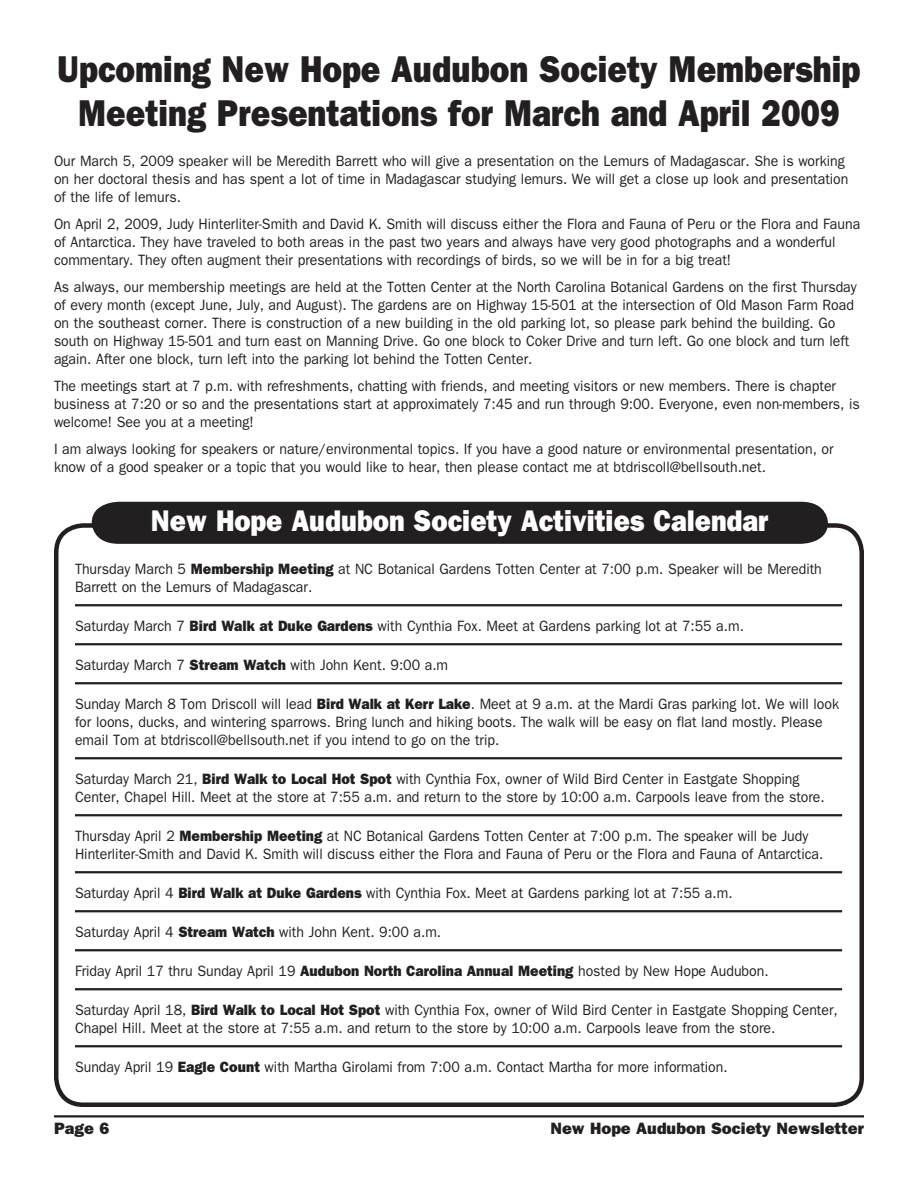
<style>
.page{position:relative;width:918px;height:1188px;background:#fff}
.page>*{position:absolute;margin:0;border:0;box-sizing:border-box;transform-origin:0 0}
.t1{font:800 37.5px/43.5px "Franklin Gothic";color:#231f20;text-align:center;scale:.87 1}
.t2{font:800 30px "Franklin Gothic";color:#fff;scale:.9 1}
.t3{font:800 16.5px "Franklin Gothic";color:#231f20}
.t4{font:15px/18px "Franklin Gothic";color:#231f20;scale:.94 1}
.s1{font-weight:800}
</style>
<div class="page">
<div style="left:54px;top:523px;width:810px;height:584px;border:4px solid #231f20;border-radius:27px"></div>
<hr style="left:75px;top:604px;width:767px;height:2px;background:#231f20">
<hr style="left:75px;top:643px;width:767px;height:2px;background:#231f20">
<hr style="left:75px;top:682px;width:767px;height:2px;background:#231f20">
<hr style="left:75px;top:757px;width:767px;height:2px;background:#231f20">
<hr style="left:75px;top:814px;width:767px;height:2px;background:#231f20">
<hr style="left:75px;top:871px;width:767px;height:2px;background:#231f20">
<hr style="left:75px;top:910px;width:767px;height:2px;background:#231f20">
<hr style="left:75px;top:949px;width:767px;height:2px;background:#231f20">
<hr style="left:75px;top:988px;width:767px;height:2px;background:#231f20">
<hr style="left:75px;top:1045px;width:767px;height:2px;background:#231f20">
<div style="left:92px;top:502px;width:736px;height:42px;background:#231f20"></div>
<hr style="left:54px;top:1115px;width:810px;height:3px;background:#231f20">
<h1 class="t1" style="left:58px;top:48px;width:924px">Upcoming New Hope Audubon Society Membership<br>Meeting Presentations for March and April 2009</h1>
<p class="t4" style="left:54px;top:152px;width:847px">Our March 5, 2009 speaker will be Meredith Barrett who will give a presentation on the Lemurs of Madagascar. She is working on her doctoral thesis and has spent a lot of time in Madagascar studying lemurs. We will get a close up look and presentation of the life of lemurs.</p>
<p class="t4" style="left:54px;top:215px;width:859px">On April 2, 2009, Judy Hinterliter-Smith and David K. Smith will discuss either the Flora and Fauna of Peru or the Flora and Fauna of Antarctica. They have traveled to both areas in the past two years and always have very good photographs and a wonderful commentary. They often augment their presentations with recordings of birds, so we will be in for a big treat!</p>
<p class="t4" style="left:54px;top:278px;width:856px">As always, our membership meetings are held at the Totten Center at the North Carolina Botanical Gardens on the first Thursday of every month (except June, July, and August). The gardens are on Highway 15-501 at the intersection of Old Mason Farm Road on the southeast corner. There is construction of a new building in the old parking lot, so please park behind the building. Go south on Highway 15-501 and turn east on Manning Drive. Go one block to Coker Drive and turn left. Go one block and turn left again. After one block, turn left into the parking lot behind the Totten Center.</p>
<p class="t4" style="left:54px;top:377px;width:859px">The meetings start at 7 p.m. with refreshments, chatting with friends, and meeting visitors or new members. There is chapter business at 7:20 or so and the presentations start at approximately 7:45 and run through 9:00. Everyone, even non-members, is welcome! See you at a meeting!</p>
<p class="t4" style="left:54px;top:440px;width:831px">I am always looking for speakers or nature/environmental topics. If you have a good nature or environmental presentation, or know of a good speaker or a topic that you would like to hear, then please contact me at btdriscoll@bellsouth.net.</p>
<h2 class="t2" style="left:151px;top:503px;width:688px">New Hope Audubon Society Activities Calendar</h2>
<p class="t4" style="left:75px;top:560px;width:796px">Thursday March 5 <span class="s1">Membership Meeting</span> at NC Botanical Gardens Totten Center at 7:00 p.m. Speaker will be Meredith<br>Barrett on the Lemurs of Madagascar.</p>
<p class="t4" style="left:75px;top:617px;width:713px">Saturday March 7 <span class="s1">Bird Walk at Duke Gardens</span> with Cynthia Fox. Meet at Gardens parking lot at 7:55 a.m.</p>
<p class="t4" style="left:75px;top:656px;width:399px">Saturday March 7 <span class="s1">Stream Watch</span> with John Kent. 9:00 a.m</p>
<p class="t4" style="left:75px;top:695px;width:814px">Sunday March 8 Tom Driscoll will lead <span class="s1">Bird Walk at Kerr Lake</span>. Meet at 9 a.m. at the Mardi Gras parking lot. We will look for loons, ducks, and wintering sparrows. Bring lunch and hiking boots. The walk will be easy on flat land mostly. Please email Tom at btdriscoll@bellsouth.net if you intend to go on the trip.</p>
<p class="t4" style="left:75px;top:770px;width:799px">Saturday March 21, <span class="s1">Bird Walk to Local Hot Spot</span> with Cynthia Fox, owner of Wild Bird Center in Eastgate Shopping<br>Center, Chapel Hill. Meet at the store at 7:55 a.m. and return to the store by 10:00 a.m. Carpools leave from the store.</p>
<p class="t4" style="left:75px;top:827px;width:798px">Thursday April 2 <span class="s1">Membership Meeting</span> at NC Botanical Gardens Totten Center at 7:00 p.m. The speaker will be Judy<br>Hinterliter-Smith and David K. Smith will discuss either the Flora and Fauna of Peru or the Flora and Fauna of Antarctica.</p>
<p class="t4" style="left:75px;top:884px;width:701px">Saturday April 4 <span class="s1">Bird Walk at Duke Gardens</span> with Cynthia Fox. Meet at Gardens parking lot at 7:55 a.m.</p>
<p class="t4" style="left:75px;top:923px;width:391px">Saturday April 4 <span class="s1">Stream Watch</span> with John Kent. 9:00 a.m.</p>
<p class="t4" style="left:75px;top:962px;width:739px">Friday April 17 thru Sunday April 19 <span class="s1">Audubon North Carolina Annual Meeting</span> hosted by New Hope Audubon.</p>
<p class="t4" style="left:75px;top:1001px;width:813px">Saturday April 18, <span class="s1">Bird Walk to Local Hot Spot</span> with Cynthia Fox, owner of Wild Bird Center in Eastgate Shopping Center,<br>Chapel Hill. Meet at the store at 7:55 a.m. and return to the store by 10:00 a.m. Carpools leave from the store.</p>
<p class="t4" style="left:75px;top:1058px;width:696px">Sunday April 19 <span class="s1">Eagle Count</span> with Martha Girolami from 7:00 a.m. Contact Martha for more information.</p>
<p class="t3" style="left:54px;top:1119px;width:57px">Page 6</p>
<p class="t3" style="left:551px;top:1119px;width:315px">New Hope Audubon Society Newsletter</p>
</div>
